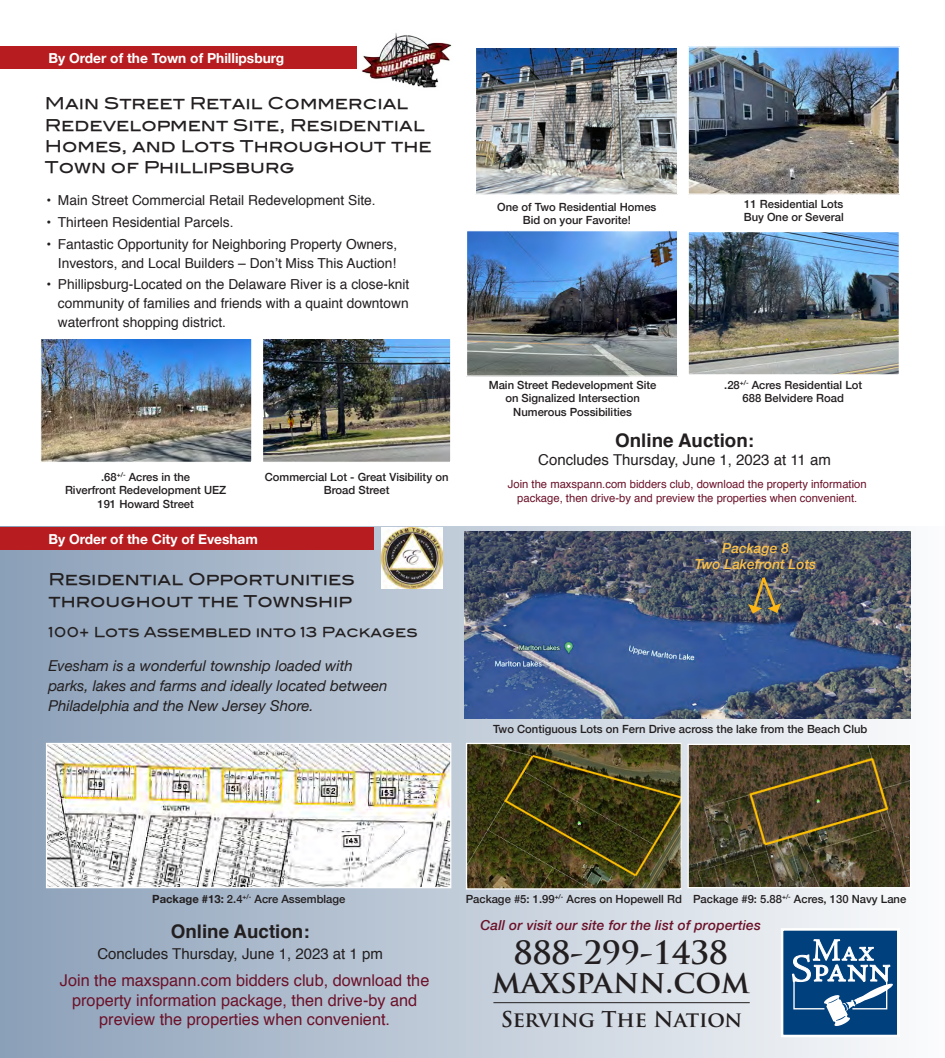
<style>
.page{position:relative;width:945px;height:1058px;background:#fff}
.page>*{position:absolute;margin:0;border:0;box-sizing:border-box;transform-origin:0 0}
.t1{font:700 31.25px/28.8px "Trajan Pro";color:#231f20;text-align:center}
.t2{font:700 21.25px "Trajan Pro";letter-spacing:-.01em;color:#231f20}
.t3{font:700 18.75px "Helvetica";color:#231f20}
.t4{font:16.25px/21.2px "Blair Md ITCTT Medium";color:#231f20}
.t5{font:16.25px/19.5px "Helvetica";color:#6c122a;text-align:center}
.t6{font:italic 15px/20px "Helvetica Neue";color:#231f20}
.t7{font:15px "Helvetica";color:#231f20}
.t8{font:13.75px/18.8px "Helvetica";color:#231f20;text-align:right}
.t9{font:700 13.75px "Helvetica Neue";color:#fff}
.t10{font:italic 500 13.75px "Helvetica Neue";letter-spacing:.01em;color:#6c122a}
.t11{font:13.75px "Blair Md ITCTT Medium";color:#231f20}
.t12{font:italic 500 13.75px "Helvetica Neue";color:#fec248}
.t13{font:500 11.25px/13.5px "Helvetica Neue";color:#231f20;text-align:center}
.t14{font:11.25px/13.5px "Helvetica";color:#6c122a;text-align:center}
.s1{font-weight:700}
</style>
<div class="page">
<div style="left:0;top:525px;width:945px;height:533px;background:linear-gradient(to right,#8b9fb7,#fcfcfd)"></div>
<img style="left:468px;top:232px;width:208px;height:143px">
<div style="left:466px;top:230px;width:212px;height:147px;border:1px solid #fff"></div>
<img style="left:468px;top:744px;width:212px;height:143px">
<div style="left:466px;top:742px;width:216px;height:147px;border:1px solid #fff"></div>
<img style="left:42px;top:340px;width:208px;height:121px">
<div style="left:40px;top:338px;width:212px;height:125px;border:1px solid #fff"></div>
<img style="left:264px;top:340px;width:185px;height:121px">
<div style="left:262px;top:338px;width:189px;height:125px;border:1px solid #fff"></div>
<img style="left:477px;top:49px;width:199px;height:144px">
<div style="left:475px;top:46px;width:203px;height:149px;border:1px solid #fff"></div>
<img style="left:690px;top:233px;width:208px;height:140px">
<div style="left:688px;top:231px;width:212px;height:144px;border:1px solid #fff"></div>
<img style="left:690px;top:745px;width:219px;height:141px">
<div style="left:688px;top:743px;width:223px;height:145px;border:1px solid #fff"></div>
<img style="left:464px;top:531px;width:447px;height:187px">
<div style="left:0;top:47px;width:357px;height:22px;background:#b61c20"></div>
<div style="left:784px;top:929px;width:113px;height:107px;background:#00407c"></div>
<svg style="left:792px;top:939px;width:101px;height:87px"></svg>
<div style="left:781px;top:928px;width:119px;height:109px;border:2px solid #fff"></div>
<hr style="left:493px;top:1002px;width:257px;height:1px;background:#231f20">
<img style="left:690px;top:48px;width:208px;height:145px">
<div style="left:688px;top:46px;width:212px;height:149px;border:1px solid #fff"></div>
<img style="left:48px;top:744px;width:401px;height:142px">
<div style="left:46px;top:742px;width:405px;height:146px;border:1px solid #fff"></div>
<div style="left:0;top:528px;width:373px;height:22px;background:#b61c20"></div>
<img style="left:381px;top:528px;width:61px;height:60px">
<img style="left:361px;top:33px;width:91px;height:55px">
<svg style="left:748px;top:574px;width:33px;height:39px"></svg>
<p class="t9" style="left:48px;top:47px;width:237px">By Order of the Town of Phillipsburg</p>
<p class="t4" style="left:45px;top:91px;width:388px">Main Street Retail Commercial<br>Redevelopment Site, Residential<br>Homes, and Lots Throughout the<br>Town of Phillipsburg</p>
<p class="t8" style="left:47px;top:192px;width:331px">• Main Street Commercial Retail Redevelopment Site.</p>
<p class="t8" style="left:47px;top:213px;width:189px">• Thirteen Residential Parcels.</p>
<p class="t8" style="left:47px;top:235px;width:352px">• Fantastic Opportunity for Neighboring Property Owners,<br>Investors, and Local Builders – Don’t Miss This Auction!</p>
<p class="t8" style="left:58px;top:275px;width:353px;text-align:justify;text-indent:-11px">• Phillipsburg-Located on the Delaware River is a close-knit community of families and friends with a quaint downtown waterfront shopping district.</p>
<p class="t13" style="left:65px;top:469px;width:163px">.68<sup>+/-</sup> Acres in the<br>Riverfront Redevelopment UEZ<br>191 Howard Street</p>
<p class="t13" style="left:265px;top:469px;width:185px">Commercial Lot - Great Visibility on<br>Broad Street</p>
<p class="t9" style="left:48px;top:528px;width:211px">By Order of the City of Evesham</p>
<p class="t4" style="left:48px;top:567px;width:308px">Residential Opportunities throughout the Township</p>
<p class="t11" style="left:48px;top:620px;width:371px">100+ Lots Assembled into 13 Packages</p>
<p class="t6" style="left:48px;top:656px;width:341px">Evesham is a wonderful township loaded with parks, lakes and farms and ideally located between<br>Philadelphia and the New Jersey Shore.</p>
<p class="t13" style="left:497px;top:199px;width:161px">One of Two Residential Homes</p>
<p class="t13" style="left:523px;top:212px;width:110px">Bid on your Favorite!</p>
<p class="t13" style="left:744px;top:196px;width:102px;text-align:left">11 Residential Lots<br>Buy One or Several</p>
<p class="t13" style="left:489px;top:377px;width:169px">Main Street Redevelopment Site on Signalized Intersection<br>Numerous Possibilities</p>
<p class="t13" style="left:724px;top:377px;width:140px">.28<sup>+/-</sup> Acres Residential Lot<br>688 Belvidere Road</p>
<p class="t3" style="left:615px;top:425px;width:140px">Online Auction:</p>
<p class="t7" style="left:538px;top:448px;width:294px">Concludes Thursday, June 1, 2023 at 11 am</p>
<p class="t14" style="left:508px;top:478px;width:360px">Join the maxspann.com bidders club, download the property information package, then drive-by and preview the properties when convenient.</p>
<p class="t12" style="left:722px;top:536px;width:68px">Package 8</p>
<p class="t12" style="left:695px;top:552px;width:123px">Two Lakefront Lots</p>
<p class="t13" style="left:493px;top:721px;width:376px">Two Contiguous Lots on Fern Drive across the lake from the Beach Club</p>
<p class="t13" style="left:152px;top:891px;width:195px"><span class="s1">Package #13:</span> 2.4<sup>+/-</sup> Acre Assemblage</p>
<p class="t13" style="left:693px;top:891px;width:215px">Package #9: 5.88<sup>+/-</sup> Acres, 130 Navy Lane</p>
<p class="t10" style="left:480px;top:913px;width:282px">Call or visit our site for the list of properties</p>
<p class="t13" style="left:466px;top:891px;width:218px">Package #5: 1.99<sup>+/-</sup> Acres on Hopewell Rd</p>
<p class="t3" style="left:171px;top:916px;width:140px">Online Auction:</p>
<p class="t7" style="left:97px;top:942px;width:287px">Concludes Thursday, June 1, 2023 at 1 pm</p>
<p class="t1" style="left:492px;top:938px;width:259px">888-299-1438 maxspann.com</p>
<p class="t5" style="left:60px;top:971px;width:371px">Join the maxspann.com bidders club, download the property information package, then drive-by and preview the properties when convenient.</p>
<p class="t2" style="left:501px;top:1006px;width:243px">Serving The Nation</p>
</div>
